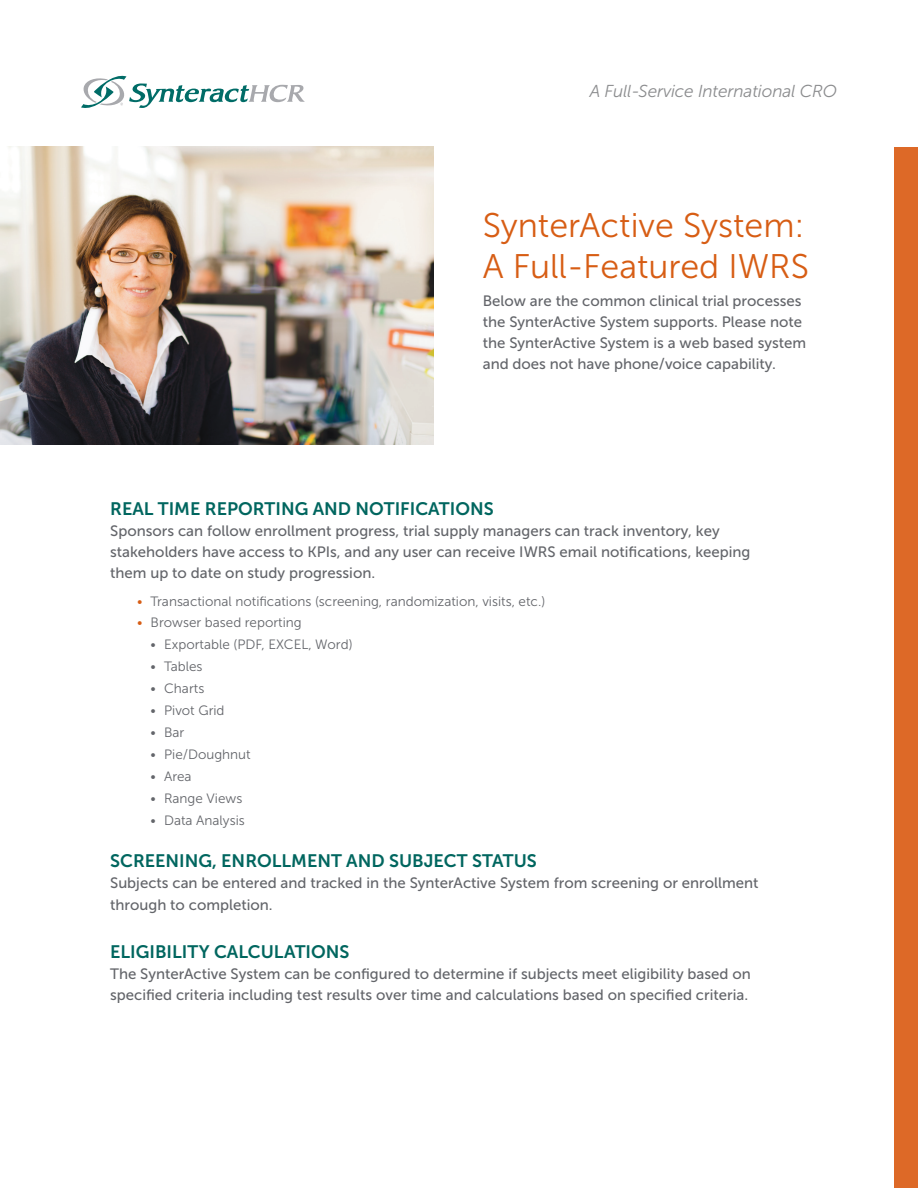
<style>
.page{position:relative;width:918px;height:1188px;background:#fff}
.page>*{position:absolute;margin:0;border:0;box-sizing:border-box;transform-origin:0 0}
.t1{font:34.05px/40.8px "Museo Sans 300";color:#d75d14}
.green_header{font:18px "Museo Sans 700";color:#00665f}
.t2{font:italic 17.25px "Museo Sans 300";letter-spacing:-.01em;color:#8b8c8e}
.Body_Copy{font:15px/21px "Museo Sans 500";color:#63656a}
.t3{font:13.5px "Museo Sans 300";color:#63656a}
.s1{color:#d75d14}
</style>
<div class="page">
<svg style="left:81px;top:76px;width:224px;height:32px"></svg>
<div style="left:894px;top:147px;width:24px;height:1041px;background:#dd6927"></div>
<img style="left:0;top:147px;width:433px;height:298px">
<p class="t2" style="left:590px;top:81px;width:249px">A Full-Service International CRO</p>
<p class="t1" style="left:483px;top:205px;width:328px">SynterActive System:<br>A Full-Featured IWRS</p>
<p class="Body_Copy" style="left:483px;top:290px;width:325px">Below are the common clinical trial processes the SynterActive System supports. Please note the SynterActive System is a web based system and does not have phone/voice capability.</p>
<p class="green_header" style="left:110px;top:499px;width:385px">REAL TIME REPORTING AND NOTIFICATIONS</p>
<p class="Body_Copy" style="left:110px;top:521px;width:642px">Sponsors can follow enrollment progress, trial supply managers can track inventory, key stakeholders have access to KPIs, and any user can receive IWRS email notifications, keeping them up to date on study progression.</p>
<p class="t3" style="left:137px;top:594px;width:410px"><span class="s1">•</span> Transactional notifications (screening, randomization, visits, etc.)</p>
<p class="t3" style="left:137px;top:616px;width:166px"><span class="s1">•</span> Browser based reporting</p>
<p class="t3" style="left:151px;top:637px;width:203px">• Exportable (PDF, EXCEL, Word)</p>
<p class="t3" style="left:151px;top:659px;width:53px">• Tables</p>
<p class="t3" style="left:151px;top:681px;width:55px">• Charts</p>
<p class="t3" style="left:151px;top:703px;width:75px">• Pivot Grid</p>
<p class="t3" style="left:151px;top:725px;width:35px">• Bar</p>
<p class="t3" style="left:151px;top:747px;width:102px">• Pie/Doughnut</p>
<p class="t3" style="left:151px;top:769px;width:43px">• Area</p>
<p class="t3" style="left:151px;top:791px;width:93px">• Range Views</p>
<p class="t3" style="left:151px;top:813px;width:96px">• Data Analysis</p>
<p class="green_header" style="left:110px;top:851px;width:428px">SCREENING, ENROLLMENT AND SUBJECT STATUS</p>
<p class="Body_Copy" style="left:110px;top:872px;width:650px;line-height:21.6px">Subjects can be entered and tracked in the SynterActive System from screening or enrollment through to completion.</p>
<p class="green_header" style="left:110px;top:942px;width:241px">ELIGIBILITY CALCULATIONS</p>
<p class="Body_Copy" style="left:110px;top:963px;width:642px">The SynterActive System can be configured to determine if subjects meet eligibility based on specified criteria including test results over time and calculations based on specified criteria.</p>
</div>
